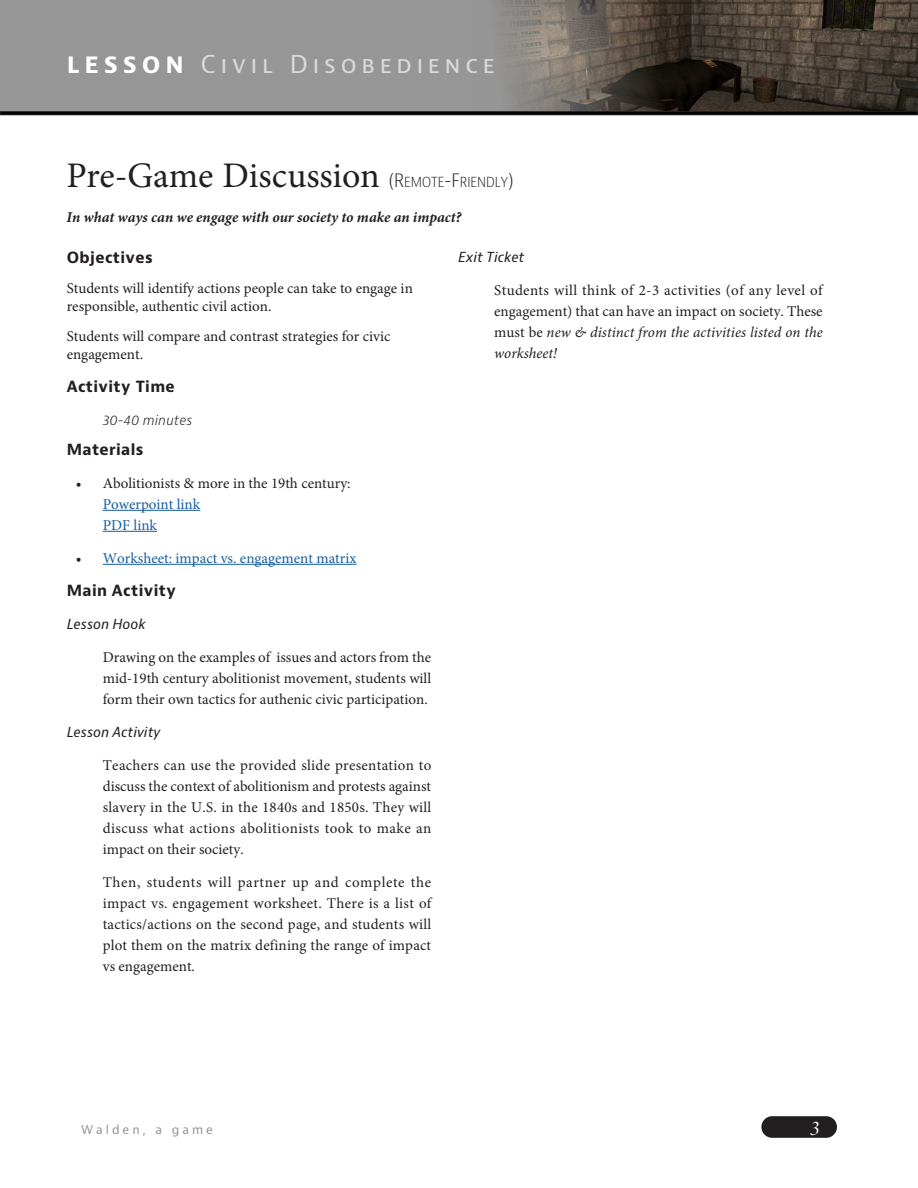
<style>
.page{position:relative;width:918px;height:1188px;background:#fff}
.page>*{position:absolute;margin:0;border:0;box-sizing:border-box;transform-origin:0 0}
.Headlines{font:36px "Minion Pro";letter-spacing:-.005em;color:#231f20}
.t1{font:24px "Bernino Sans";letter-spacing:.2em;color:#d9d9d9}
.t2{font:21px "Minion Pro It Disp";color:#fff}
.body_bulleted___1p_i{font:15px/21px "Minion Pro";color:#231f20;text-align:justify}
.Text_Body{font:15px/18px "Minion Pro";color:#231f20}
.Text_Body-2{font:italic 700 15px "Minion Pro";color:#231f20}
.t3{font:15px "Minion Pro";color:#175d9e}
.Sub_Heads{font:700 15px "Bernino Sans";letter-spacing:.025em;color:#231f20}
.body_bulleted___1p_i-2{font:700 15px "Bernino Sans";letter-spacing:.025em;color:#231f20}
.body_bulleted___1p_i-3{font:italic 13.5px "Bernino Sans";color:#231f20}
.meta_9_5_14___1p6_in{font:italic 300 13.5px "Bernino Sans";color:#231f20}
.t4{font:12px "Bernino Sans";letter-spacing:.25em;color:#939598}
.s1{font-weight:700;color:#fff}
.s2{font-family:"Bernino Sans";font-weight:300;font-stretch:condensed;font-size:18px}
.s3{font-family:"Bernino Sans";font-weight:300;font-stretch:condensed;font-size:13.5px}
.s4{color:#175d9e}
.s5{color:#231f20}
.s6{font-style:italic}
</style>
<div class="page">
<div style="left:761px;top:1116px;width:76px;height:22px;background:#231f20;border-radius:11px"></div>
<hr style="left:103px;top:510px;width:97px;height:1px;background:#175d9e">
<hr style="left:103px;top:531px;width:54px;height:1px;background:#175d9e">
<hr style="left:103px;top:564px;width:254px;height:1px;background:#175d9e">
<div style="left:0;top:0;width:918px;height:111px;background:#969696"></div>
<img style="left:497px;top:0;width:421px;height:111px">
<div style="left:0;top:111px;width:918px;height:4px;border:1px solid #231f20"></div>
<p class="t1" style="left:67px;top:49px;width:351px"><span class="s1">LESSON</span> Self-Reliance</p>
<p class="t1" style="left:201px;top:49px;width:296px">Civil Disobedience</p>
<p class="Headlines" style="left:67px;top:152px;width:448px">Pre-Game Discussion <span class="s2">(R</span><span class="s3">EMOTE</span><span class="s2">-F</span><span class="s3">RIENDLY</span><span class="s2">)</span></p>
<p class="Text_Body-2" style="left:67px;top:206px;width:396px">In what ways can we engage with our society to make an impact?</p>
<p class="Sub_Heads" style="left:67px;top:248px;width:88px">Objectives</p>
<p class="Text_Body" style="left:67px;top:279px;width:348px">Students will identify actions people can take to engage in responsible, authentic civil action.</p>
<p class="Text_Body" style="left:67px;top:327px;width:325px">Students will compare and contrast strategies for civic engagement.</p>
<p class="Sub_Heads" style="left:67px;top:377px;width:110px">Activity Time</p>
<p class="meta_9_5_14___1p6_in" style="left:103px;top:411px;width:91px">30-40 minutes</p>
<p class="Sub_Heads" style="left:67px;top:440px;width:78px">Materials</p>
<p class="body_bulleted___1p_i" style="left:103px;top:473px;width:249px;text-align:left;text-indent:-27px">• Abolitionists &amp; more in the 19th century:<br><span class="s4">Powerpoint link<br>PDF link</span></p>
<p class="t3" style="left:76px;top:548px;width:282px"><span class="s5">•</span> Worksheet: impact vs. engagement matrix</p>
<p class="body_bulleted___1p_i-2" style="left:67px;top:581px;width:111px">Main Activity</p>
<p class="body_bulleted___1p_i-3" style="left:67px;top:615px;width:81px">Lesson Hook</p>
<p class="body_bulleted___1p_i" style="left:103px;top:647px;width:330px">Drawing on the examples of issues and actors from the mid-19th century abolitionist movement, students will form their own tactics for authenic civic participation.</p>
<p class="body_bulleted___1p_i-3" style="left:67px;top:723px;width:95px">Lesson Activity</p>
<p class="body_bulleted___1p_i" style="left:103px;top:755px;width:330px">Teachers can use the provided slide presentation to discuss the context of abolitionism and protests against slavery in the U.S. in the 1840s and 1850s. They will discuss what actions abolitionists took to make an impact on their society.</p>
<p class="body_bulleted___1p_i" style="left:103px;top:872px;width:330px">Then, students will partner up and complete the impact vs. engagement worksheet. There is a list of tactics/actions on the second page, and students will plot them on the matrix defining the range of impact vs engagement.</p>
<p class="body_bulleted___1p_i-3" style="left:458px;top:248px;width:68px">Exit Ticket</p>
<p class="body_bulleted___1p_i" style="left:494px;top:279px;width:330px">Students will think of 2-3 activities (of any level of engagement) that can have an impact on society. These must be <span class="s6">new &amp; distinct from the activities listed on the worksheet!</span></p>
<p class="t4" style="left:81px;top:1122px;width:134px">Walden, a game</p>
<h3 class="t2" style="left:810px;top:1115px;width:11px">3</h3>
</div>
